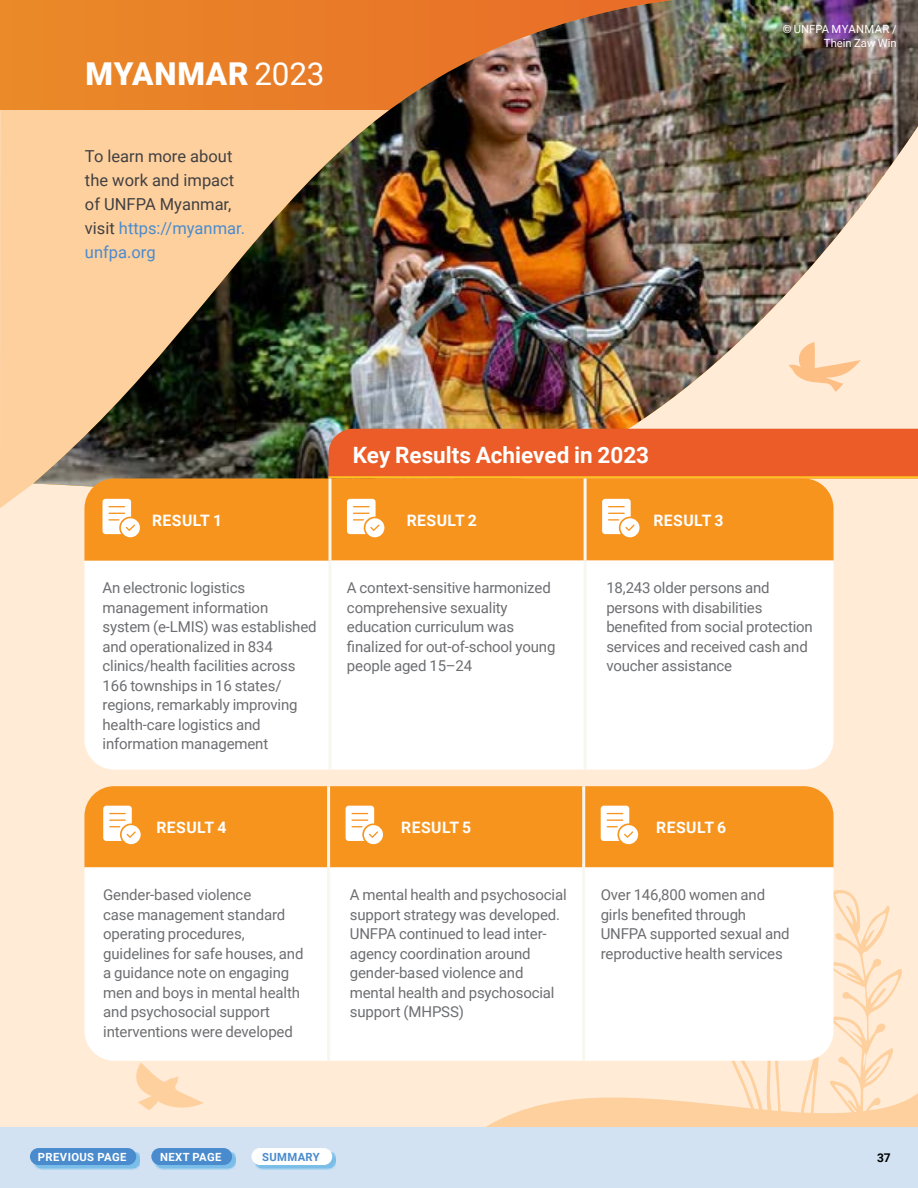
<style>
.page{position:relative;width:918px;height:1188px;background:#ffebd6}
.page>*{position:absolute;margin:0;border:0;box-sizing:border-box;transform-origin:0 0}
.t1{font:900 31.5px "Roboto";letter-spacing:.025em;color:#fff}
.t2{font:700 22.5px "Roboto";color:#fff}
.t3{font:16.5px/24px "Roboto";color:#414042}
.t4{font:700 15.75px "Roboto";letter-spacing:.03em;color:#fff}
.t5{font:15px/19.5px "Roboto";letter-spacing:-.01em;color:#6d6e71}
.t6{font:700 12px "Roboto";color:#000}
.t7{font:11.25px/13.5px "Roboto";color:#fff;text-align:right}
.t8{font:700 11.25px "Roboto";letter-spacing:.035em;color:#fff}
.t9{font:700 11.25px "Roboto";letter-spacing:.035em;color:#4a8bcd}
.s1{font-weight:400}
.s2{color:#4a8bcd}
</style>
<div class="page">
<svg style="left:410px;top:1093px;width:508px;height:35px;fill:#fed09e"></svg>
<svg style="left:716px;top:890px;width:186px;height:238px"></svg>
<div style="left:1px;top:1128px;width:917px;height:60px;background:#d2e2f3"></div>
<svg style="left:0;top:110px;width:33px;height:398px;background:#fed1a0"></svg>
<div style="left:0;top:0;width:918px;height:110px;background:#ea8928"></div>
<img style="left:33px;top:0;width:885px;height:487px">
<svg style="left:788px;top:342px;width:73px;height:50px"></svg>
<svg style="left:136px;top:1063px;width:68px;height:47px"></svg>
<div style="left:329px;top:429px;width:589px;height:47px;background:#eb5c28"></div>
<hr style="left:329px;top:476px;width:589px;height:2px;background:#ffc222">
<svg style="left:33px;top:1152px;width:107px;height:18px"></svg>
<div style="left:30px;top:1148px;width:106px;height:17px;background:#4a8bcd;border-radius:8px"></div>
<svg style="left:154px;top:1152px;width:82px;height:18px"></svg>
<div style="left:151px;top:1148px;width:81px;height:17px;background:#4a8bcd;border-radius:8px"></div>
<svg style="left:254px;top:1152px;width:82px;height:18px"></svg>
<div style="left:251px;top:1148px;width:81px;height:17px;background:#fff;border-radius:8px"></div>
<div style="left:84px;top:478px;width:750px;height:83px;background:#f7941e"></div>
<div style="left:84px;top:561px;width:246px;height:209px;background:#fff"></div>
<div style="left:331px;top:561px;width:503px;height:209px;background:#fff"></div>
<hr style="left:328px;top:478px;width:3px;height:83px;background:#f7f6ef">
<hr style="left:328px;top:561px;width:3px;height:209px;background:#f7f6ef">
<hr style="left:584px;top:561px;width:3px;height:209px;background:#f7f6ef">
<hr style="left:584px;top:478px;width:3px;height:83px;background:#f7f6ef">
<svg style="left:103px;top:499px;width:37px;height:38px"></svg>
<svg style="left:347px;top:499px;width:37px;height:38px"></svg>
<svg style="left:602px;top:499px;width:38px;height:38px"></svg>
<div style="left:84px;top:786px;width:750px;height:81px;background:#f7941e"></div>
<div style="left:84px;top:867px;width:750px;height:194px;background:#fff"></div>
<hr style="left:327px;top:786px;width:3px;height:81px;background:#f7f6ef">
<hr style="left:327px;top:867px;width:3px;height:194px;background:#f7f6ef">
<hr style="left:582px;top:786px;width:3px;height:81px;background:#f7f6ef">
<hr style="left:582px;top:867px;width:3px;height:194px;background:#f7f6ef">
<svg style="left:103px;top:806px;width:38px;height:38px"></svg>
<svg style="left:346px;top:806px;width:37px;height:38px"></svg>
<svg style="left:601px;top:806px;width:37px;height:38px"></svg>
<h1 class="t1" style="left:86px;top:52px;width:240px">MYANMAR <span class="s1">2023</span></h1>
<p class="t3" style="left:85px;top:143px;width:162px">To learn more about the work and impact of UNFPA Myanmar, visit <span class="s2">https://myanmar. unfpa.org</span></p>
<p class="t7" style="left:783px;top:22px;width:116px">© UNFPA MYANMAR /<br>Thein Zaw Win</p>
<h2 class="t2" style="left:353px;top:439px;width:298px">Key Results Achieved in 2023</h2>
<p class="t4" style="left:152px;top:510px;width:72px">RESULT 1</p>
<p class="t4" style="left:407px;top:510px;width:72px">RESULT 2</p>
<p class="t4" style="left:653px;top:510px;width:72px">RESULT 3</p>
<p class="t5" style="left:103px;top:578px;width:216px">An electronic logistics management information system (e-LMIS) was established and operationalized in 834 clinics/health facilities across<br>166 townships in 16 states/ regions, remarkably improving health-care logistics and information management</p>
<p class="t5" style="left:347px;top:578px;width:210px">A context-sensitive harmonized comprehensive sexuality education curriculum was finalized for out-of-school young people aged 15–24</p>
<p class="t5" style="left:606px;top:578px;width:208px">18,243 older persons and persons with disabilities benefited from social protection services and received cash and voucher assistance</p>
<p class="t4" style="left:156px;top:817px;width:72px">RESULT 4</p>
<p class="t4" style="left:401px;top:817px;width:72px">RESULT 5</p>
<p class="t4" style="left:656px;top:817px;width:72px">RESULT 6</p>
<p class="t5" style="left:103px;top:885px;width:202px">Gender-based violence<br>case management standard operating procedures, guidelines for safe houses, and a guidance note on engaging men and boys in mental health and psychosocial support interventions were developed</p>
<p class="t5" style="left:350px;top:885px;width:218px">A mental health and psychosocial support strategy was developed.<br>UNFPA continued to lead inter&shy;agency coordination around gender-based violence and mental health and psychosocial support (MHPSS)</p>
<p class="t5" style="left:601px;top:885px;width:190px">Over 146,800 women and girls benefited through<br>UNFPA supported sexual and reproductive health services</p>
<p class="t8" style="left:38px;top:1149px;width:90px">PREVIOUS PAGE</p>
<p class="t8" style="left:160px;top:1149px;width:63px">NEXT PAGE</p>
<p class="t9" style="left:262px;top:1149px;width:59px">SUMMARY</p>
<p class="t6" style="left:877px;top:1149px;width:15px">37</p>
</div>
